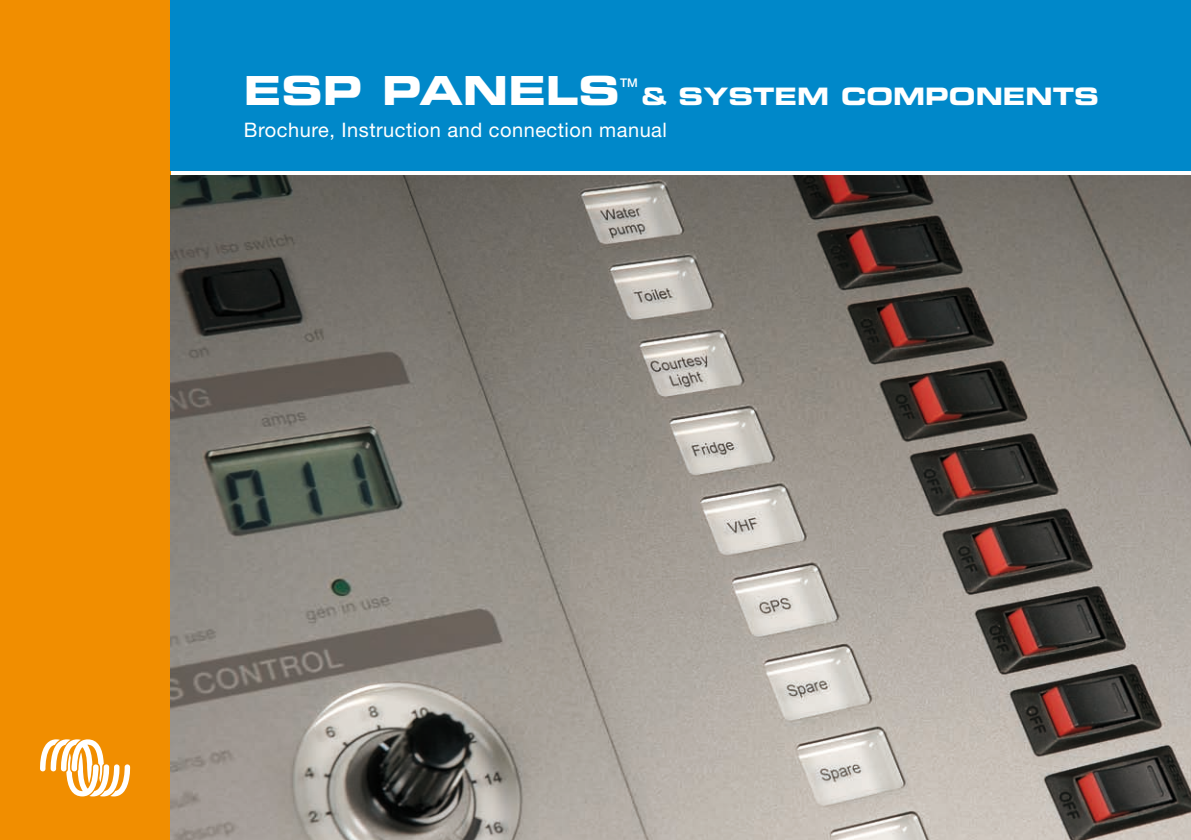
<style>
.page{position:relative;width:1191px;height:840px;background:#fff}
.page>*{position:absolute;margin:0;border:0;box-sizing:border-box;transform-origin:0 0}
.t1{font:40px "Eurostile Bold Extended Two";color:#fff}
.t2{font:24px "Eurostile Bold Extended Two";color:#fff}
.t3{font:20px "Helvetica Neue";letter-spacing:.025em;color:#fff}
.t4{font:500 12px "Helvetica Neue";color:#fff}
</style>
<div class="page">
<div style="left:0;top:0;width:170px;height:839px;background:#f18e00"></div>
<div style="left:170px;top:0;width:1021px;height:170px;background:#0088c9"></div>
<img style="left:170px;top:176px;width:1021px;height:663px">
<svg style="left:40px;top:739px;width:91px;height:57px"></svg>
<h1 class="t1" style="left:244px;top:62px;width:378px">ESP PANELS</h1>
<p class="t4" style="left:620px;top:75px;width:19px">TM</p>
<p class="t2" style="left:641px;top:79px;width:459px">&amp; SYSTEM COMPONENTS</p>
<p class="t3" style="left:244px;top:118px;width:424px">Brochure, Instruction and connection manual</p>
</div>
